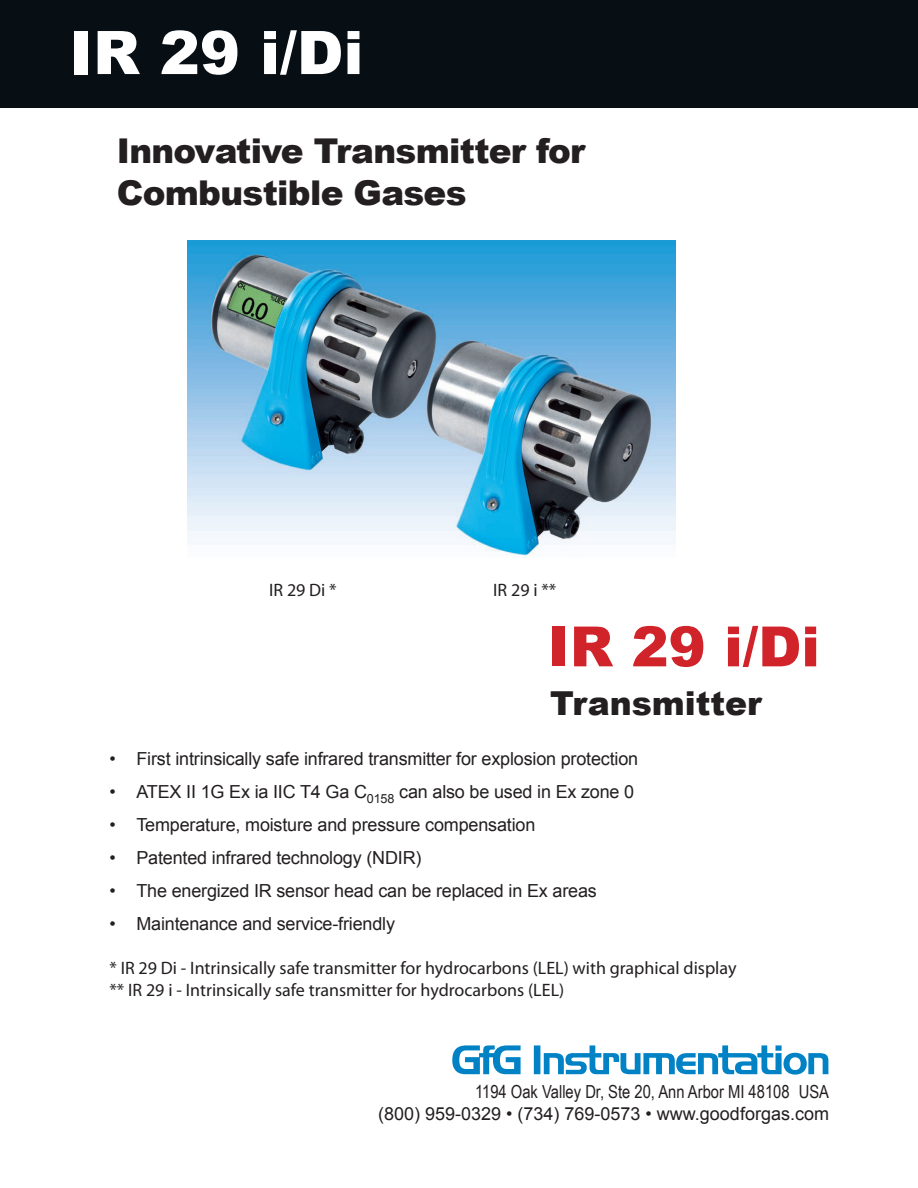
<style>
.page{position:relative;width:918px;height:1188px;background:#fff}
.page>*{position:absolute;margin:0;border:0;box-sizing:border-box;transform-origin:0 0}
.Front_Title{font:900 60.15px "Arial";color:#fff}
.Front_Title__Red{font:900 55.5px "Arial";color:#d1232a}
.Front_Descritpion{font:900 34.2px/42.8px "Arial";letter-spacing:-.02em;color:#231f20}
.Subdescrption{font:900 33px "Arial";color:#231f20}
._2Cover_Bullets{font:18px/22.5px "Arial";letter-spacing:-.01em;color:#231f20;text-align:right}
.t1{font:18px "Myriad Pro";color:#231f20}
.s1{font-family:"Arial Narrow"}
</style>
<div class="page">
<div style="left:0;top:1px;width:918px;height:107px;background:#070f15"></div>
<svg style="left:452px;top:1045px;width:376px;height:30px"></svg>
<img style="left:187px;top:240px;width:488px;height:317px">
<p class="Front_Title" style="left:70px;top:9px;width:295px">IR 29 i/Di</p>
<p class="Front_Descritpion" style="left:117px;top:128px;width:470px">Innovative Transmitter for<br>Combustible Gases</p>
<p class="t1" style="left:269px;top:579px;width:69px">IR 29 Di *</p>
<p class="t1" style="left:493px;top:579px;width:65px">IR 29 i **</p>
<p class="Front_Title__Red" style="left:548px;top:606px;width:273px">IR 29 i/Di</p>
<p class="Subdescrption" style="left:550px;top:679px;width:213px">Transmitter</p>
<p class="_2Cover_Bullets" style="left:110px;top:748px;width:530px">• First intrinsically safe infrared transmitter for explosion protection</p>
<p class="_2Cover_Bullets" style="left:110px;top:781px;width:526px">• ATEX II 1G Ex ia IIC T4 Ga C<sub>0158</sub> can also be used in Ex zone 0</p>
<p class="_2Cover_Bullets" style="left:110px;top:814px;width:427px">• Temperature, moisture and pressure compensation</p>
<p class="_2Cover_Bullets" style="left:110px;top:847px;width:313px">• Patented infrared technology (NDIR)</p>
<p class="_2Cover_Bullets" style="left:110px;top:880px;width:489px">• The energized IR sensor head can be replaced in Ex areas</p>
<p class="_2Cover_Bullets" style="left:110px;top:913px;width:287px">• Maintenance and service-friendly</p>
<p class="t1" style="left:110px;top:957px;width:629px">* IR 29 Di - Intrinsically safe transmitter for hydrocarbons (LEL) with graphical display</p>
<p class="t1" style="left:110px;top:978px;width:456px">** IR 29 i - Intrinsically safe transmitter for hydrocarbons (LEL)</p>
<p class="_2Cover_Bullets" style="left:378px;top:1081px;width:452px"><span class="s1">1194 Oak Valley Dr, Ste 20, Ann Arbor MI 48108 USA<br></span>(800) 959-0329 • (734) 769-0573 • www.goodforgas.com</p>
</div>
